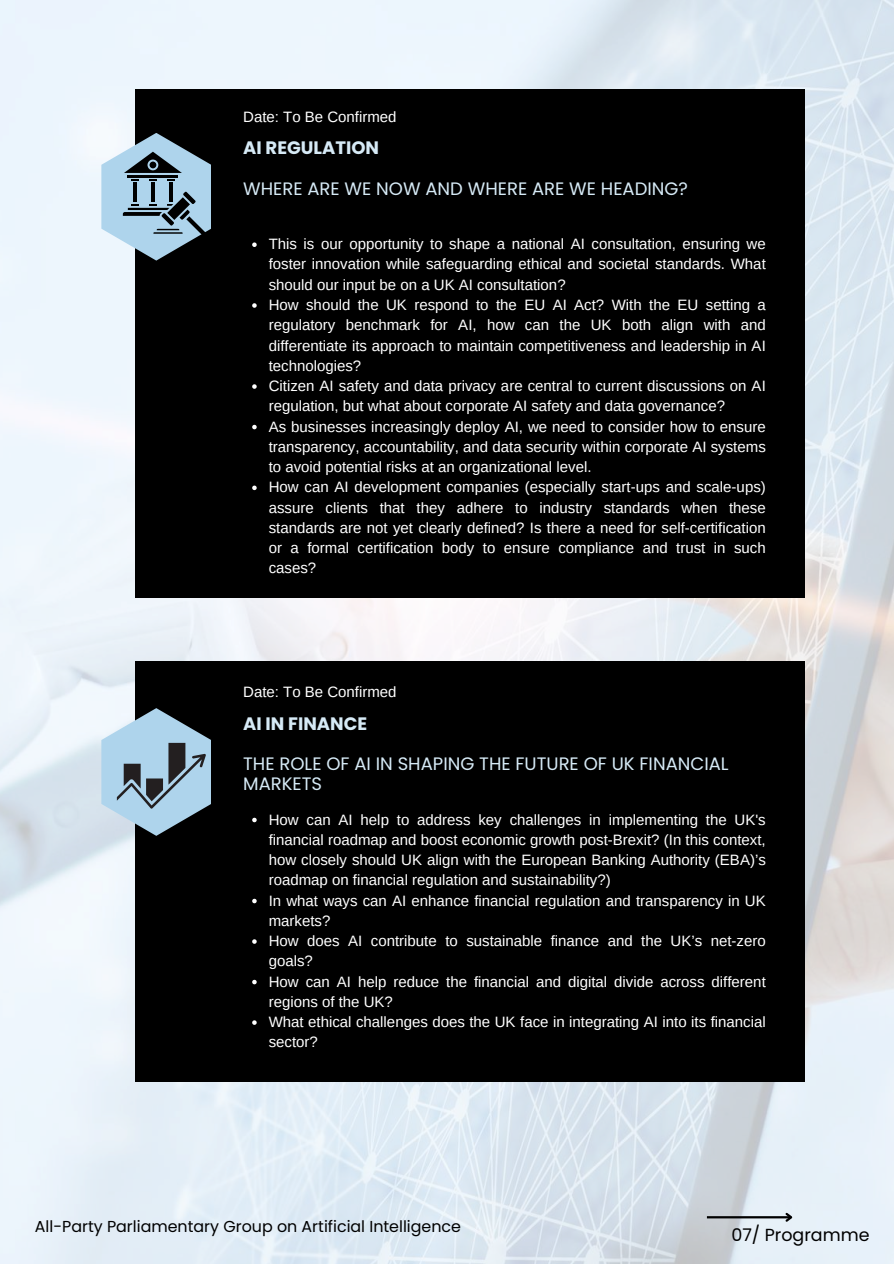
<style>
.page{position:relative;width:894px;height:1264px;background:#fff}
.page>*{position:absolute;margin:0;border:0;box-sizing:border-box;transform-origin:0 0}
.t1{font:18px/20.2px "Poppins";color:#d6eaf6}
.t2{font:700 18px "Poppins";color:#d6eaf6}
.t3{font:17.4px "Poppins";color:#000}
.t4{font:15.9px "Poppins";color:#000}
.t5{font:15px/20.2px "Arimo";color:#fff}
</style>
<div class="page">
<img style="left:0;top:0;width:893px;height:1263px">
<div style="left:135px;top:89px;width:669px;height:508px;background:#000"></div>
<svg style="left:101px;top:133px;width:110px;height:127px"></svg>
<div style="left:135px;top:661px;width:669px;height:421px;background:#000"></div>
<svg style="left:101px;top:708px;width:110px;height:127px"></svg>
<svg style="left:252px;top:242px;width:4px;height:5px"></svg>
<svg style="left:252px;top:303px;width:4px;height:5px"></svg>
<svg style="left:252px;top:384px;width:4px;height:5px"></svg>
<svg style="left:252px;top:425px;width:4px;height:4px"></svg>
<svg style="left:252px;top:485px;width:4px;height:5px"></svg>
<svg style="left:252px;top:817px;width:4px;height:5px"></svg>
<svg style="left:252px;top:898px;width:4px;height:5px"></svg>
<svg style="left:252px;top:939px;width:4px;height:4px"></svg>
<svg style="left:252px;top:979px;width:4px;height:5px"></svg>
<svg style="left:252px;top:1020px;width:4px;height:4px"></svg>
<hr style="left:706px;top:1216px;width:84px;height:2px;background:#000">
<svg style="left:783px;top:1210px;width:11px;height:13px"></svg>
<p class="t5" style="left:243px;top:107px;width:155px">Date: To Be Confirmed</p>
<p class="t2" style="left:243px;top:138px;width:137px">AI REGULATION</p>
<p class="t1" style="left:243px;top:178px;width:446px">WHERE ARE WE NOW AND WHERE ARE WE HEADING?</p>
<p class="t5" style="left:268px;top:234px;width:498px">This is our opportunity to shape a national AI consultation, ensuring we foster innovation while safeguarding ethical and societal standards. What should our input be on a UK AI consultation?<br>How should the UK respond to the EU AI Act? With the EU setting a regulatory benchmark for AI, how can the UK both align with and differentiate its approach to maintain competitiveness and leadership in AI technologies?<br>Citizen AI safety and data privacy are central to current discussions on AI regulation, but what about corporate AI safety and data governance?<br>As businesses increasingly deploy AI, we need to consider how to ensure transparency, accountability, and data security within corporate AI systems to avoid potential risks at an organizational level.<br>How can AI development companies (especially start-ups and scale-ups) assure clients that they adhere to industry standards when these standards are not yet clearly defined? Is there a need for self-certification or a formal certification body to ensure compliance and trust in such cases?</p>
<p class="t5" style="left:243px;top:682px;width:155px">Date: To Be Confirmed</p>
<p class="t2" style="left:243px;top:712px;width:126px">AI IN FINANCE</p>
<p class="t1" style="left:243px;top:753px;width:487px">THE ROLE OF AI IN SHAPING THE FUTURE OF UK FINANCIAL<br>MARKETS</p>
<p class="t5" style="left:268px;top:809px;width:498px">How can AI help to address key challenges in implementing the UK's financial roadmap and boost economic growth post-Brexit? (In this context, how closely should UK align with the European Banking Authority (EBA)’s roadmap on financial regulation and sustainability?)<br>In what ways can AI enhance financial regulation and transparency in UK markets?<br>How does AI contribute to sustainable finance and the UK’s net-zero goals?<br>How can AI help reduce the financial and digital divide across different regions of the UK?<br>What ethical challenges does the UK face in integrating AI into its financial sector?</p>
<p class="t4" style="left:35px;top:1217px;width:427px">All-Party Parliamentary Group on Artificial Intelligence</p>
<p class="t3" style="left:731px;top:1224px;width:140px">07/ Programme</p>
</div>
